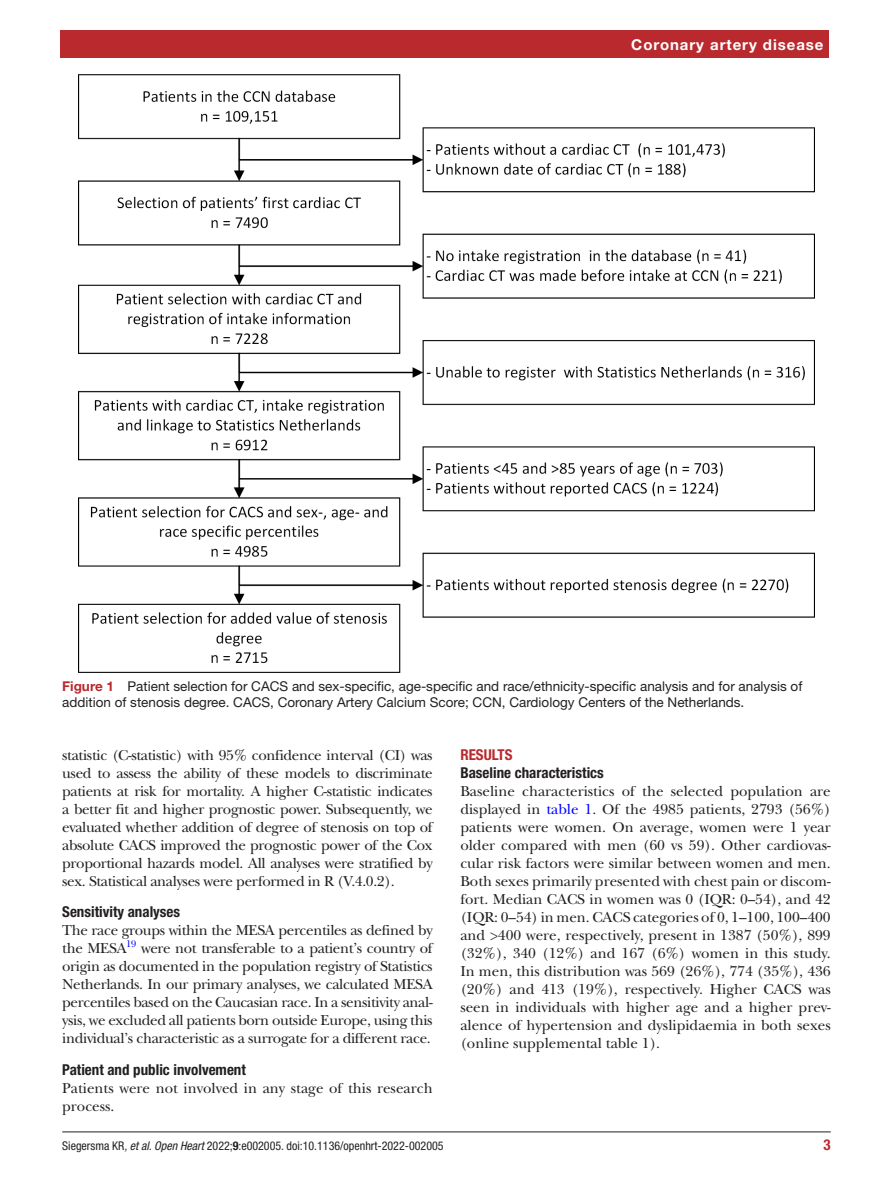
<style>
.page{position:relative;width:893px;height:1191px;background:#fff}
.page>*{position:absolute;margin:0;border:0;box-sizing:border-box;transform-origin:0 0}
.t1{font:15px/18px "New Baskerville";letter-spacing:-.02em;color:#231f20;text-align:justify}
.t2{font:700 condensed 15px "Helvetica Neue LT Std";color:#231f20}
.t3{font:15px/18px "New Baskerville";color:#231f20}
.t4{font:700 15px "Helvetica Neue LT Std";letter-spacing:.065em;color:#fff}
.t5{font:700 condensed 15px "Helvetica Neue LT Std";color:#b9292e}
.t6{font:13.5px/16.2px "Helvetica Neue LT Std";color:#231f20}
.t7{font:condensed 12px "Helvetica Neue LT Std";color:#231f20}
.t8{font:9.9px "New Baskerville";color:#00f}
.s1{font-weight:700;color:#b9292e}
.s2{color:#00f}
.s3{font-style:italic}
.s4{font-weight:700}
</style>
<div class="page">
<hr style="left:62px;top:1131px;width:769px;height:1px;background:#231f20">
<div style="left:61px;top:31px;width:768px;height:27px;background:#b9292e"></div>
<img style="left:78px;top:74px;width:736px;height:599px">
<p class="t4" style="left:631px;top:35px;width:194px">Coronary artery disease</p>
<p class="t6" style="left:62px;top:677px;width:742px"><span class="s1">Figure 1</span> Patient selection for CACS and sex-specific, age-specific and race/ethnicity-specific analysis and for analysis of addition of stenosis degree. CACS, Coronary Artery Calcium Score; CCN, Cardiology Centers of the Netherlands.</p>
<p class="t1" style="left:62px;top:746px;width:372px">statistic (C-statistic) with 95% confidence interval (CI) was used to assess the ability of these models to discriminate patients at risk for mortality. A higher C-statistic indicates a better fit and higher prognostic power. Subsequently, we evaluated whether addition of degree of stenosis on top of absolute CACS improved the prognostic power of the Cox proportional hazards model. All analyses were stratified by sex. Statistical analyses were performed in R (V.4.0.2).</p>
<p class="t2" style="left:62px;top:903px;width:119px">Sensitivity analyses</p>
<p class="t1" style="left:62px;top:921px;width:372px">The race groups within the MESA percentiles as defined by the MESA</p>
<p class="t8" style="left:126px;top:937px;width:12px">19</p>
<p class="t1" style="left:62px;top:939px;width:372px;text-indent:79px">were not transferable to a patient’s country of origin as documented in the population registry of Statistics Netherlands. In our primary analyses, we calculated MESA percentiles based on the Caucasian race. In a sensitivity anal&shy;ysis, we excluded all patients born outside Europe, using this individual’s characteristic as a surrogate for a different race.</p>
<p class="t2" style="left:62px;top:1060px;width:185px">Patient and public involvement</p>
<p class="t3" style="left:62px;top:1079px;width:372px">Patients were not involved in any stage of this research process.</p>
<p class="t5" style="left:460px;top:746px;width:54px">RESULTS</p>
<p class="t2" style="left:460px;top:764px;width:145px">Baseline characteristics</p>
<p class="t1" style="left:460px;top:782px;width:372px">Baseline characteristics of the selected population are displayed in <span class="s2">table 1</span>. Of the 4985 patients, 2793 (56%) patients were women. On average, women were 1 year older compared with men (60 vs 59). Other cardiovas&shy;cular risk factors were similar between women and men.<br>Both sexes primarily presented with chest pain or discom&shy;fort. Median CACS in women was 0 (IQR: 0–54), and 42 (IQR: 0–54) in men. CACS categories of 0, 1–100, 100–400 and &gt;400 were, respectively, present in 1387 (50%), 899 (32%), 340 (12%) and 167 (6%) women in this study.<br>In men, this distribution was 569 (26%), 774 (35%), 436 (20%) and 413 (19%), respectively. Higher CACS was seen in individuals with higher age and a higher prev&shy;alence of hypertension and dyslipidaemia in both sexes (online supplemental table 1).</p>
<p class="t7" style="left:62px;top:1139px;width:383px">Siegersma KR<span class="s3">, et al. Open Heart</span> 2022;<span class="s4">9</span>:e002005. doi:10.1136/openhrt-2022-002005</p>
<p class="t5" style="left:823px;top:1135px;width:9px">3</p>
</div>
